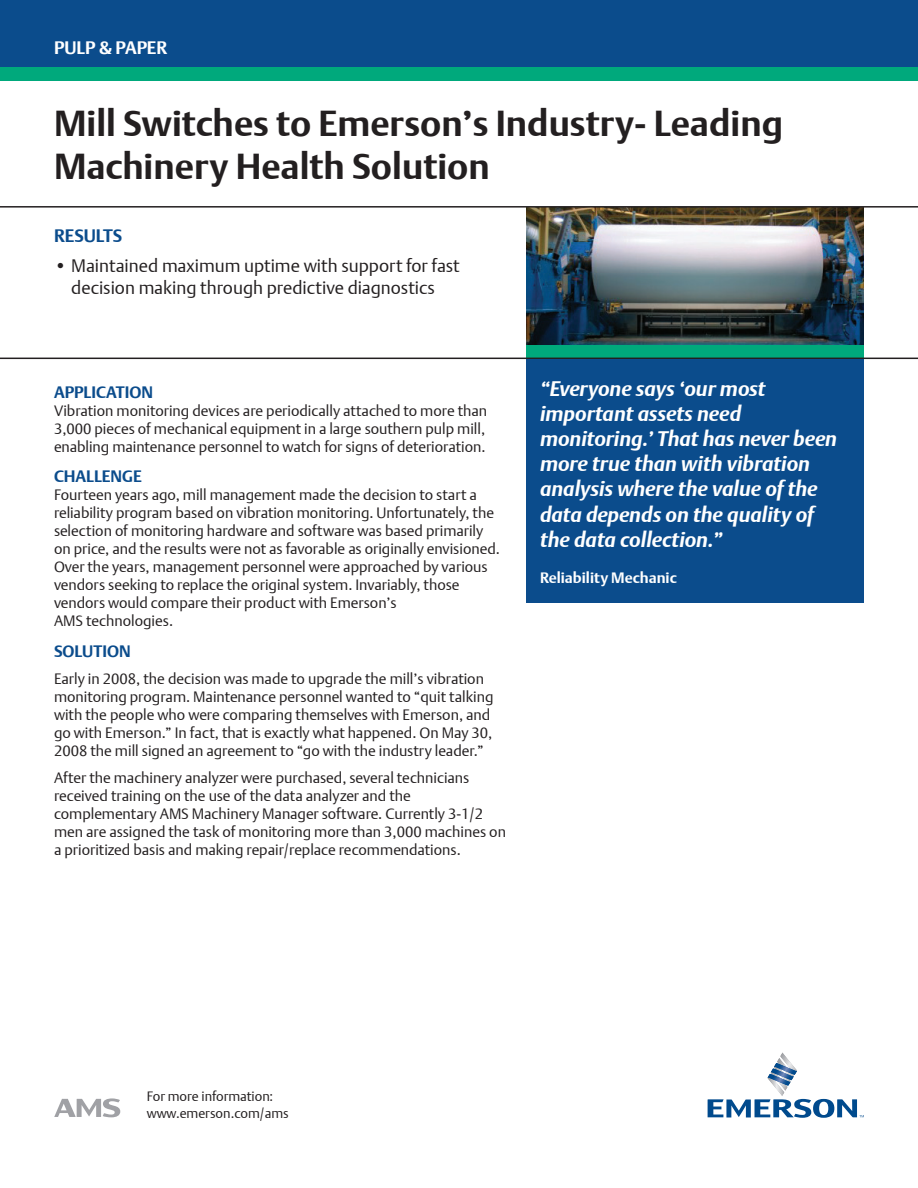
<style>
.page{position:relative;width:918px;height:1188px;background:#fff}
.page>*{position:absolute;margin:0;border:0;box-sizing:border-box;transform-origin:0 0}
.t1{font:700 36px/43.2px "DTL Argo T";color:#231f20}
.t2{font:italic 700 21px/25.2px "DTL Argo T";color:#fff}
.t3{font:18px/21.6px "DTL Argo T Light";color:#231f20;text-align:center}
.t4{font:700 18px "DTL Argo T";color:#fff}
.t5{font:700 18px "DTL Argo T";color:#0b4c8c}
.t6{font:700 16.5px "DTL Argo T";color:#0b4c8c}
.t7{font:15px/18px "DTL Argo T Light";color:#231f20}
.t8{font:700 15px "DTL Argo T";color:#fff}
.t9{font:13.5px/16.2px "DTL Argo T Light";color:#231f20}
</style>
<div class="page">
<div style="left:0;top:0;width:918px;height:70px;background:#0b4c8c"></div>
<div style="left:0;top:68px;width:918px;height:13px;background:#00a97c"></div>
<svg style="left:708px;top:1052px;width:156px;height:66px"></svg>
<svg style="left:54px;top:1098px;width:66px;height:19px"></svg>
<img style="left:526px;top:208px;width:338px;height:137px">
<div style="left:526px;top:345px;width:338px;height:13px;background:#00a97c"></div>
<hr style="left:0;top:358px;width:918px;height:1px;background:#231f20">
<hr style="left:0;top:206px;width:918px;height:2px;background:#231f20">
<div style="left:526px;top:359px;width:338px;height:244px;background:#0b4c8c"></div>
<p class="t4" style="left:54px;top:37px;width:115px">PULP &amp; PAPER</p>
<h1 class="t1" style="left:54px;top:101px;width:731px">Mill Switches to Emerson’s Industry- Leading<br>Machinery Health Solution</h1>
<p class="t5" style="left:54px;top:225px;width:70px">RESULTS</p>
<p class="t3" style="left:54px;top:255px;width:407px">• Maintained maximum uptime with support for fast decision making through predictive diagnostics</p>
<p class="t6" style="left:54px;top:382px;width:101px">APPLICATION</p>
<p class="t7" style="left:54px;top:401px;width:435px">Vibration monitoring devices are periodically attached to more than<br>3,000 pieces of mechanical equipment in a large southern pulp mill, enabling maintenance personnel to watch for signs of deterioration.</p>
<p class="t6" style="left:54px;top:467px;width:89px">CHALLENGE</p>
<p class="t7" style="left:54px;top:486px;width:448px">Fourteen years ago, mill management made the decision to start a reliability program based on vibration monitoring. Unfortunately, the selection of monitoring hardware and software was based primarily on price, and the results were not as favorable as originally envisioned.<br>Over the years, management personnel were approached by various vendors seeking to replace the original system. Invariably, those vendors would compare their product with Emerson’s<br>AMS technologies.</p>
<p class="t6" style="left:54px;top:641px;width:78px">SOLUTION</p>
<p class="t7" style="left:54px;top:670px;width:441px">Early in 2008, the decision was made to upgrade the mill’s vibration monitoring program. Maintenance personnel wanted to “quit talking with the people who were comparing themselves with Emerson, and go with Emerson.” In fact, that is exactly what happened. On May 30, 2008 the mill signed an agreement to “go with the industry leader.”</p>
<p class="t7" style="left:54px;top:769px;width:454px">After the machinery analyzer were purchased, several technicians received training on the use of the data analyzer and the complementary AMS Machinery Manager software. Currently 3-1/2 men are assigned the task of monitoring more than 3,000 machines on a prioritized basis and making repair/replace recommendations.</p>
<h2 class="t2" style="left:540px;top:375px;width:299px">“Everyone says ‘our most important assets need monitoring.’ That has never been more true than with vibration analysis where the value of the data depends on the quality of the data collection.”</h2>
<p class="t8" style="left:540px;top:569px;width:138px">Reliability Mechanic</p>
<p class="t9" style="left:147px;top:1088px;width:144px">For more information: www.emerson.com/ams</p>
</div>
